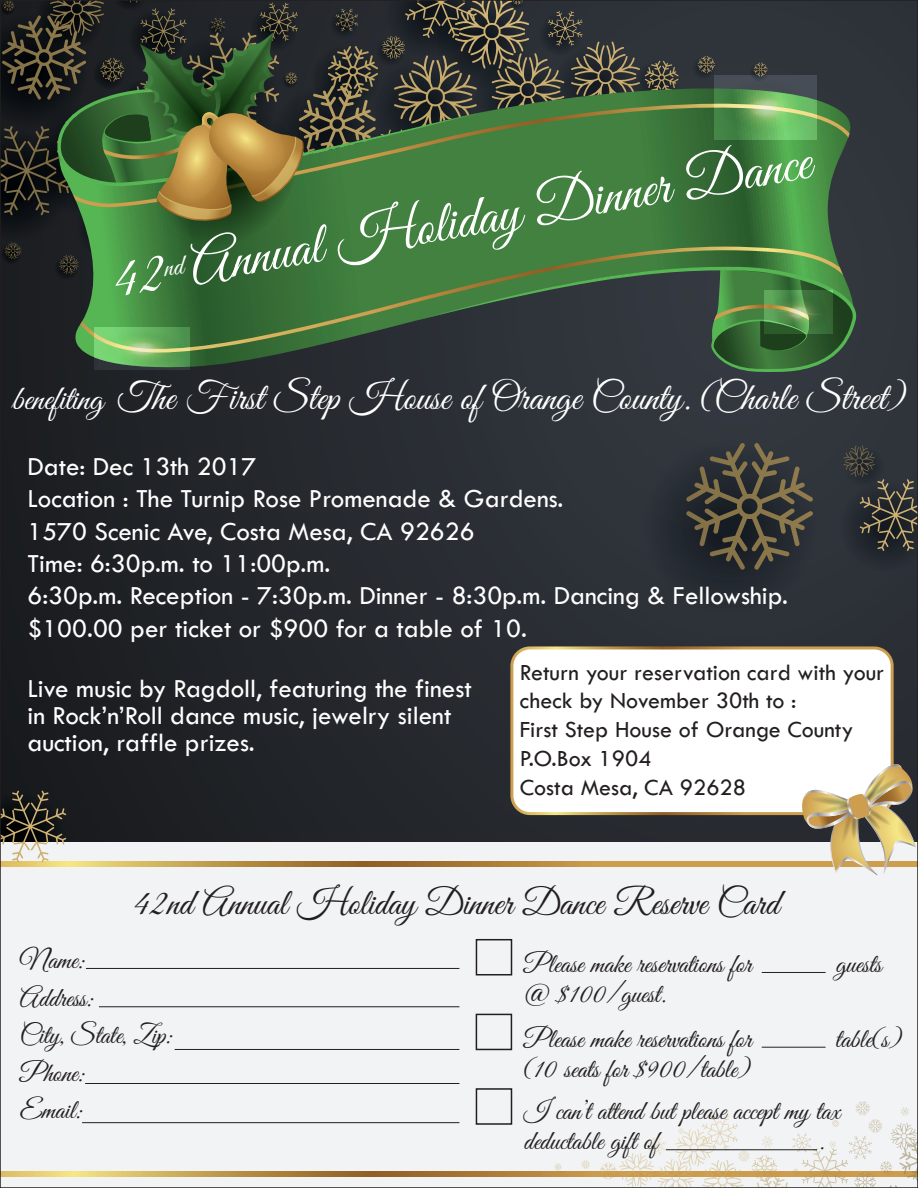
<style>
.page{position:relative;width:918px;height:1188px;background:#fff}
.page>*{position:absolute;margin:0;border:0;box-sizing:border-box;transform-origin:0 0}
.t1{font:57.9px "Great Vibes";color:#fff}
.t2{font:39px "Great Vibes";color:#fff}
.t3{font:36.9px "Great Vibes";color:#231f20}
.t4{font:27px/32.4px "Tw Cen";color:#fff}
.t5{font:27px/37.5px "Great Vibes";color:#231f20}
.t6{font:24px/28.8px "Tw Cen";color:#231f20}
.s1{font-size:34.5px}
</style>
<div class="page">
<div style="left:0;top:0;width:918px;height:1188px;background:linear-gradient(to right,#1c1f22,#343940)"></div>
<div style="left:0;top:843px;width:918px;height:345px;background:#f2f3f4"></div>
<svg style="left:3px;top:1171px;width:596px;height:5px;background:#bc9549"></svg>
<svg style="left:66px;top:862px;width:735px;height:5px;background:#bc9247"></svg>
<div style="left:538px;top:12px;width:44px;height:44px;background:#272c32;border-radius:50%"></div>
<svg style="left:471px;top:55px;width:93px;height:92px"></svg>
<svg style="left:551px;top:43px;width:89px;height:88px"></svg>
<svg style="left:548px;top:11px;width:62px;height:74px"></svg>
<div style="left:53px;top:255px;width:25px;height:25px;background:#1b1e21;border-radius:50%"></div>
<div style="left:692px;top:55px;width:24px;height:24px;background:#292f36;border-radius:50%"></div>
<svg style="left:633px;top:60px;width:47px;height:46px"></svg>
<svg style="left:645px;top:61px;width:27px;height:24px"></svg>
<svg style="left:855px;top:1101px;width:19px;height:19px"></svg>
<svg style="left:554px;top:1163px;width:10px;height:10px"></svg>
<svg style="left:581px;top:1160px;width:12px;height:12px"></svg>
<svg style="left:600px;top:1107px;width:315px;height:78px"></svg>
<svg style="left:59px;top:89px;width:823px;height:281px;background:#35563a"></svg>
<div style="left:415px;top:267px;width:441px;height:105px;background:#30343b"></div>
<svg style="left:80px;top:246px;width:763px;height:117px;background:#3c5f3c"></svg>
<svg style="left:533px;top:85px;width:317px;height:122px;background:#41783d"></svg>
<svg style="left:698px;top:56px;width:118px;height:84px;background:#547a52"></svg>
<svg style="left:711px;top:269px;width:144px;height:108px;background:#406f3d"></svg>
<svg style="left:95px;top:328px;width:95px;height:41px;background:#71af65"></svg>
<svg style="left:3px;top:3px;width:530px;height:271px;background:#405834"></svg>
<div style="left:476px;top:939px;width:36px;height:36px;border:2px solid #231f20"></div>
<div style="left:476px;top:1088px;width:36px;height:37px;border:2px solid #231f20"></div>
<hr style="left:762px;top:972px;width:64px;height:1px;background:#231f20">
<hr style="left:666px;top:1149px;width:151px;height:1px;background:#231f20">
<hr style="left:86px;top:968px;width:373px;height:1px;background:#231f20">
<hr style="left:99px;top:1006px;width:360px;height:1px;background:#231f20">
<hr style="left:175px;top:1049px;width:284px;height:1px;background:#231f20">
<hr style="left:85px;top:1083px;width:374px;height:1px;background:#231f20">
<hr style="left:82px;top:1122px;width:377px;height:1px;background:#231f20">
<div style="left:512px;top:648px;width:380px;height:166px;background:#fff;border-radius:18px"></div>
<div style="left:510px;top:646px;width:384px;height:169px;border:3px solid #fff;border-radius:18px"></div>
<svg style="left:801px;top:763px;width:114px;height:112px"></svg>
<svg style="left:844px;top:446px;width:40px;height:40px"></svg>
<svg style="left:839px;top:458px;width:76px;height:114px;background:#363838"></svg>
<div style="left:642px;top:439px;width:176px;height:175px;background:#2a2e36;border-radius:50%"></div>
<svg style="left:686px;top:443px;width:104px;height:127px"></svg>
<svg style="left:3px;top:791px;width:63px;height:76px"></svg>
<div style="left:476px;top:1014px;width:36px;height:36px;border:2px solid #231f20"></div>
<hr style="left:762px;top:1047px;width:64px;height:1px;background:#231f20">
<h1 class="t1" style="left:105px;top:250px;width:712px;rotate:-10deg">42<sup>nd</sup> Annual Holiday Dinner Dance</h1>
<h2 class="t2" style="left:12px;top:376px;width:896px"><span class="s1">benefiting</span> The First Step House of Orange County. (Charle Street)</h2>
<p class="t4" style="left:27px;top:450px;width:762px">Date: Dec 13th 2017<br>Location : The Turnip Rose Promenade &amp; Gardens.<br>1570 Scenic Ave, Costa Mesa, CA 92626<br>Time: 6:30p.m. to 11:00p.m.<br>6:30p.m. Reception - 7:30p.m. Dinner - 8:30p.m. Dancing &amp; Fellowship. $100.00 per ticket or $900 for a table of 10.</p>
<p class="t4" style="left:27px;top:675px;width:446px;line-height:27px">Live music by Ragdoll, featuring the finest in Rock’n’Roll dance music, jewelry silent auction, raffle prizes.</p>
<p class="t6" style="left:520px;top:658px;width:366px">Return your reservation card with your check by November 30th to :<br>First Step House of Orange County<br>P.O.Box 1904<br>Costa Mesa, CA 92628</p>
<h3 class="t3" style="left:132px;top:883px;width:649px">42nd Annual Holiday Dinner Dance Reserve Card</h3>
<p class="t5" style="left:20px;top:944px;width:154px">Name:<br>Address:<br>City, State, Zip:<br>Phone:<br>Email:</p>
<p class="t5" style="left:524px;top:948px;width:229px">Please make reservations for</p>
<p class="t5" style="left:836px;top:948px;width:48px">guests</p>
<p class="t5" style="left:524px;top:978px;width:143px">@ $100/guest.</p>
<p class="t5" style="left:524px;top:1022px;width:229px">Please make reservations for</p>
<p class="t5" style="left:836px;top:1022px;width:68px">table(s)</p>
<p class="t5" style="left:524px;top:1052px;width:229px">(10 seats for $900/table)</p>
<p class="t5" style="left:524px;top:1098px;width:318px;line-height:30px">I can’t attend but please accept my tax deductable gift of</p>
<p class="t5" style="left:819px;top:1125px;width:7px">.</p>
</div>
